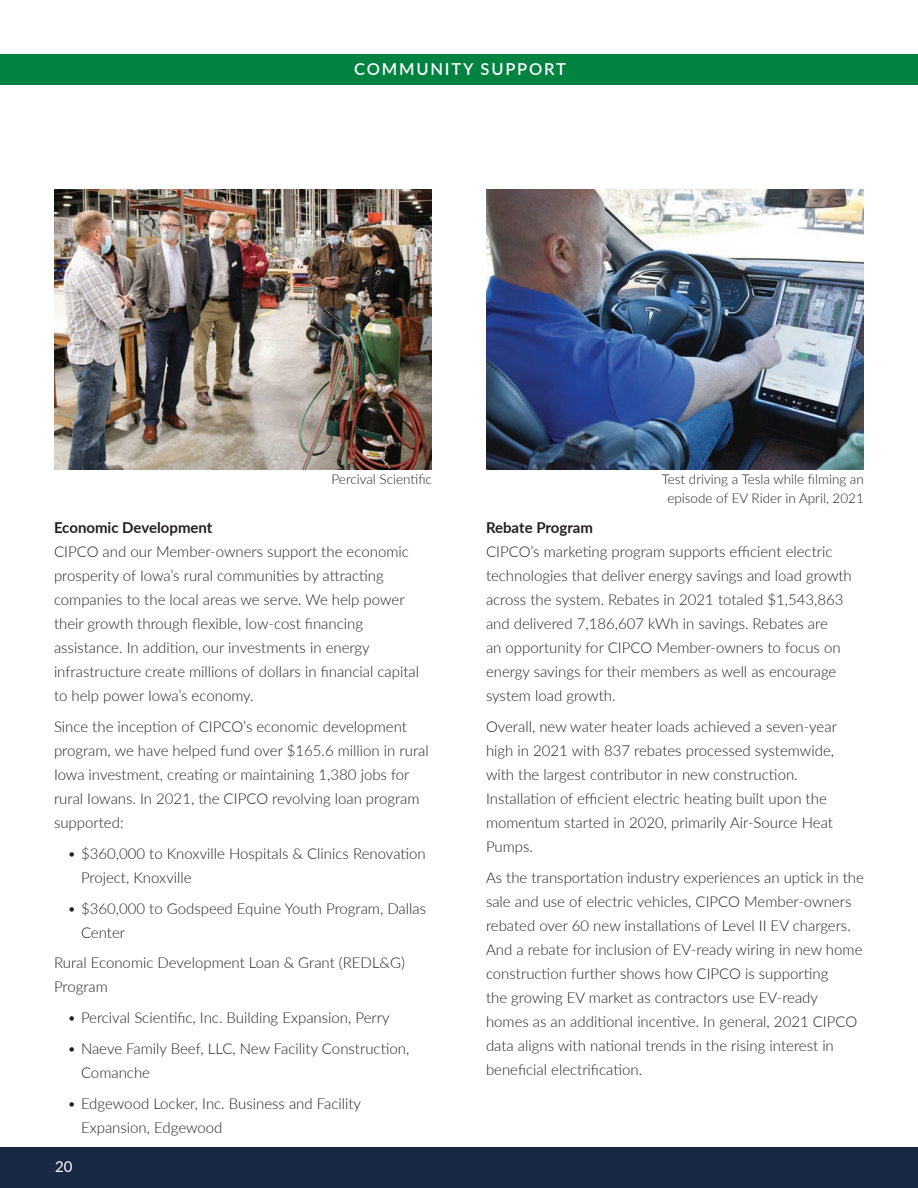
<style>
.page{position:relative;width:918px;height:1188px;background:#fff}
.page>*{position:absolute;margin:0;border:0;box-sizing:border-box;transform-origin:0 0}
.t1{font:600 16.5px "Lato";letter-spacing:.11em;color:#fff}
.AR21_Body_Text{font:300 15px/24px "Lato";color:#231f20}
.t2{font:15px "Lato";color:#fff}
.t3{font:300 13.5px/19.5px "Lato";color:#231f20;text-align:center}
.s1{font-weight:700}
</style>
<div class="page">
<div style="left:0;top:1148px;width:918px;height:40px;background:#192944"></div>
<div style="left:0;top:55px;width:918px;height:30px;background:#008240"></div>
<img style="left:54px;top:189px;width:378px;height:281px">
<img style="left:486px;top:189px;width:378px;height:281px">
<p class="t1" style="left:354px;top:57px;width:213px">COMMUNITY SUPPORT</p>
<p class="t3" style="left:332px;top:469px;width:102px">Percival Scientific</p>
<p class="t3" style="left:662px;top:469px;width:204px">Test driving a Tesla while filming an episode of EV Rider in April, 2021</p>
<p class="AR21_Body_Text" style="left:54px;top:515px;width:367px"><span class="s1">Economic Development<br></span>CIPCO and our Member-owners support the economic prosperity of Iowa’s rural communities by attracting companies to the local areas we serve. We help power their growth through flexible, low-cost financing assistance. In addition, our investments in energy infrastructure create millions of dollars in financial capital to help power Iowa’s economy.</p>
<p class="AR21_Body_Text" style="left:54px;top:714px;width:376px">Since the inception of CIPCO’s economic development program, we have helped fund over $165.6 million in rural Iowa investment, creating or maintaining 1,380 jobs for rural Iowans. In 2021, the CIPCO revolving loan program supported:</p>
<p class="AR21_Body_Text" style="left:81px;top:841px;width:346px;text-indent:-14px">• $360,000 to Knoxville Hospitals &amp; Clinics Renovation<br>Project, Knoxville</p>
<p class="AR21_Body_Text" style="left:81px;top:896px;width:347px;text-indent:-14px">• $360,000 to Godspeed Equine Youth Program, Dallas<br>Center</p>
<p class="AR21_Body_Text" style="left:54px;top:950px;width:352px">Rural Economic Development Loan &amp; Grant (REDL&amp;G)<br>Program</p>
<p class="AR21_Body_Text" style="left:68px;top:1005px;width:324px">• Percival Scientific, Inc. Building Expansion, Perry</p>
<p class="AR21_Body_Text" style="left:81px;top:1036px;width:330px;text-indent:-14px">• Naeve Family Beef, LLC, New Facility Construction,<br>Comanche</p>
<p class="AR21_Body_Text" style="left:81px;top:1091px;width:282px;text-indent:-14px">• Edgewood Locker, Inc. Business and Facility<br>Expansion, Edgewood</p>
<p class="t2" style="left:55px;top:1156px;width:19px">20</p>
<p class="AR21_Body_Text" style="left:486px;top:515px;width:367px"><span class="s1">Rebate Program<br></span>CIPCO’s marketing program supports efficient electric technologies that deliver energy savings and load growth across the system. Rebates in 2021 totaled $1,543,863 and delivered 7,186,607 kWh in savings. Rebates are<br>an opportunity for CIPCO Member-owners to focus on energy savings for their members as well as encourage system load growth.</p>
<p class="AR21_Body_Text" style="left:486px;top:714px;width:352px">Overall, new water heater loads achieved a seven-year high in 2021 with 837 rebates processed systemwide, with the largest contributor in new construction.<br>Installation of efficient electric heating built upon the momentum started in 2020, primarily Air-Source Heat Pumps.</p>
<p class="AR21_Body_Text" style="left:486px;top:865px;width:379px">As the transportation industry experiences an uptick in the sale and use of electric vehicles, CIPCO Member-owners rebated over 60 new installations of Level II EV chargers.<br>And a rebate for inclusion of EV-ready wiring in new home construction further shows how CIPCO is supporting<br>the growing EV market as contractors use EV-ready homes as an additional incentive. In general, 2021 CIPCO data aligns with national trends in the rising interest in beneficial electrification.</p>
</div>
